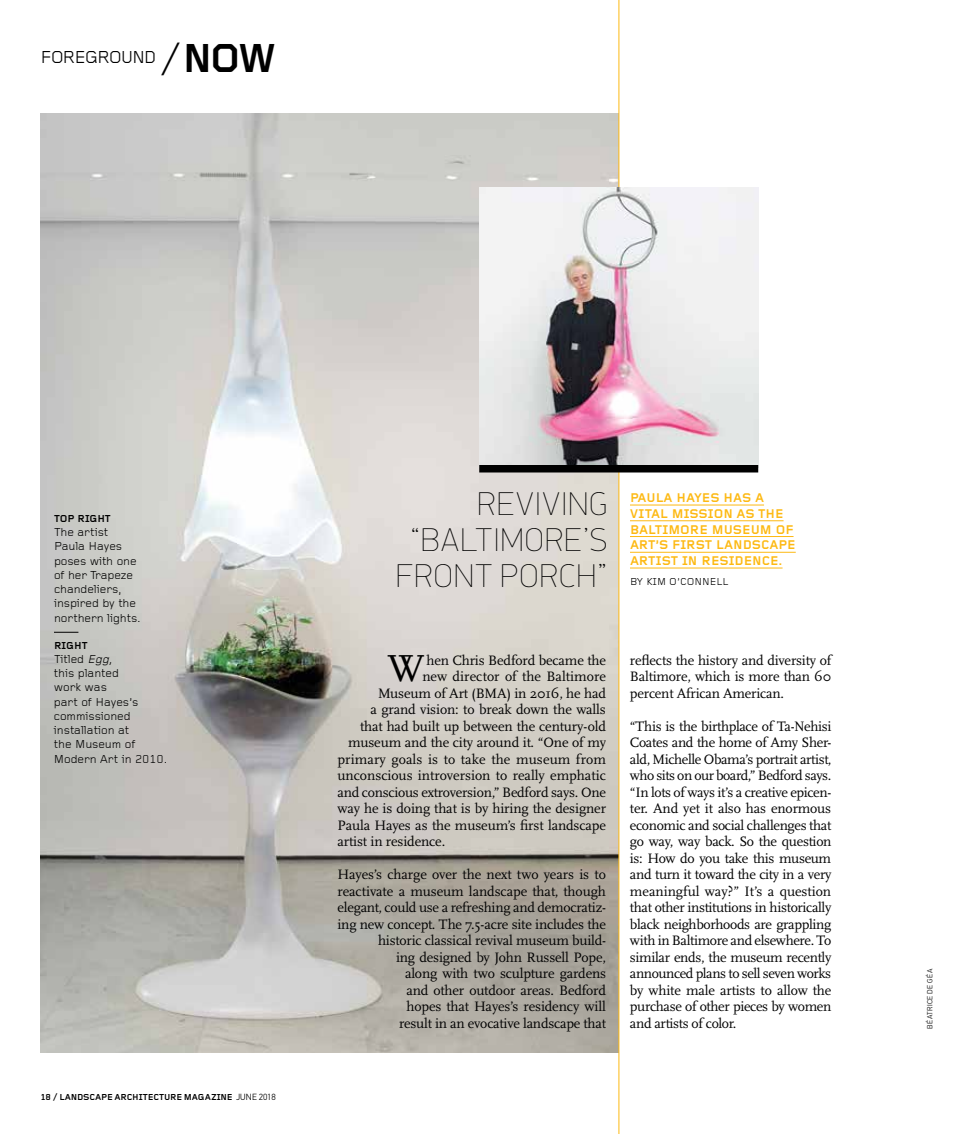
<style>
.page{position:relative;width:972px;height:1134px;background:#fff}
.page>*{position:absolute;margin:0;border:0;box-sizing:border-box;transform-origin:0 0}
.t1{font:39.3px "Scala OT";color:#000}
.t2{font:100 33px/36px "PF Din Display Pro";letter-spacing:.04em;color:#000;text-align:right}
.t3{font:18px "Foundry Gridnik";letter-spacing:-.065em;color:#000}
.t4{font:14.25px/16.5px "Scala OT";letter-spacing:-.01em;color:#000;text-align:justify}
.t5{font:700 13.2px/15.8px "Foundry Gridnik";color:#fdb913}
.t6{font:12px/14.2px "Foundry Gridnik";letter-spacing:-.01em;color:#000}
.t7{font:10.5px "Foundry Gridnik";color:#000}
.t8{font:700 10.5px "Foundry Gridnik";letter-spacing:-.005em;color:#000}
.t9{font:700 9px "Foundry Gridnik";letter-spacing:-.02em;color:#000}
.t10{font:300 7.5px "PF Din Text Pro";letter-spacing:.045em;color:#000}
.s1{font-size:39px}
.s2{font-weight:700;font-size:42px}
.s3{font-style:italic}
.s4{font-family:"PF Din Text Pro";font-weight:300}
</style>
<div class="page">
<img style="left:40px;top:114px;width:579px;height:939px">
<hr style="left:630px;top:505px;width:134px;height:1px;background:#fdb913">
<hr style="left:630px;top:521px;width:154px;height:1px;background:#fdb913">
<hr style="left:630px;top:536px;width:164px;height:1px;background:#fdb913">
<hr style="left:630px;top:552px;width:166px;height:1px;background:#fdb913">
<hr style="left:630px;top:568px;width:153px;height:1px;background:#fdb913">
<hr style="left:619px;top:0;width:1px;height:1134px;background:#fdb913">
<svg style="left:54px;top:632px;width:24px;height:1px"></svg>
<img style="left:479px;top:187px;width:279px;height:278px">
<div style="left:479px;top:465px;width:279px;height:7px;background:#000"></div>
<p class="t3" style="left:40px;top:47px;width:237px">FOREGROUND <span class="s1">/</span><span class="s2">NOW</span></p>
<p class="t8" style="left:54px;top:513px;width:58px">TOP RIGHT</p>
<p class="t6" style="left:54px;top:526px;width:88px">The artist<br>Paula Hayes poses with one of her Trapeze chandeliers, inspired by the northern lights.</p>
<p class="t8" style="left:54px;top:639px;width:35px">RIGHT</p>
<p class="t6" style="left:54px;top:652px;width:115px">Titled <span class="s3">Egg,<br></span>this planted<br>work was<br>part of Hayes’s commissioned installation at<br>the Museum of<br>Modern Art in 2010.</p>
<p class="t9" style="left:40px;top:1092px;width:237px">18 / LANDSCAPE ARCHITECTURE MAGAZINE <span class="s4">JUNE 2018</span></p>
<h2 class="t2" style="left:396px;top:486px;width:213px">REVIVING “BALTIMORE’S<br>FRONT PORCH”</h2>
<p class="t5" style="left:630px;top:490px;width:167px">PAULA HAYES HAS A<br>VITAL MISSION AS THE<br>BALTIMORE MUSEUM OF<br>ART’S FIRST LANDSCAPE<br>ARTIST IN RESIDENCE.</p>
<p class="t7" style="left:630px;top:575px;width:100px">BY KIM O’CONNELL</p>
<h1 class="t1" style="left:387px;top:647px;width:38px">W</h1>
<p class="t4" style="left:426px;top:652px;width:181px">hen Chris Bedford became the</p>
<p class="t4" style="left:422px;top:668px;width:185px">new director of the Baltimore</p>
<p class="t4" style="left:378px;top:685px;width:229px">Museum of Art (BMA) in 2016, he had</p>
<p class="t4" style="left:371px;top:701px;width:237px">a grand vision: to break down the walls</p>
<p class="t4" style="left:360px;top:718px;width:248px">that had built up between the century-old</p>
<p class="t4" style="left:348px;top:734px;width:260px">museum and the city around it. “One of my</p>
<p class="t4" style="left:338px;top:751px;width:270px">primary goals is to take the museum from</p>
<p class="t4" style="left:338px;top:767px;width:270px">unconscious introversion to really emphatic</p>
<p class="t4" style="left:338px;top:784px;width:270px">and conscious extroversion,” Bedford says. One</p>
<p class="t4" style="left:338px;top:800px;width:270px">way he is doing that is by hiring the designer</p>
<p class="t4" style="left:338px;top:817px;width:270px">Paula Hayes as the museum’s first landscape</p>
<p class="t4" style="left:338px;top:833px;width:109px">artist in residence.</p>
<p class="t4" style="left:338px;top:866px;width:270px;text-align:right">Hayes’s charge over the next two years is to reactivate a museum landscape that, though elegant, could use a refreshing and democratiz&shy;ing new concept. The 7.5-acre site includes the historic classical revival museum build-<br>ing designed by John Russell Pope,<br>along with two sculpture gardens<br>and other outdoor areas. Bedford<br>hopes that Hayes’s residency will<br>result in an evocative landscape that</p>
<p class="t4" style="left:630px;top:652px;width:203px">reflects the history and diversity of Baltimore, which is more than 60 percent African American.</p>
<p class="t4" style="left:630px;top:718px;width:203px">“This is the birthplace of Ta-Nehisi Coates and the home of Amy Sher&shy;ald, Michelle Obama’s portrait artist, who sits on our board,” Bedford says. “In lots of ways it’s a creative epicen&shy;ter. And yet it also has enormous economic and social challenges that go way, way back. So the question is: How do you take this museum and turn it toward the city in a very meaningful way?” It’s a question that other institutions in historically black neighborhoods are grappling with in Baltimore and elsewhere. To similar ends, the museum recently announced plans to sell seven works by white male artists to allow the purchase of other pieces by women and artists of color.</p>
<p class="t10" style="left:926px;top:1029px;width:61px;rotate:-90deg">BÉATRICE DE GÉA</p>
</div>
